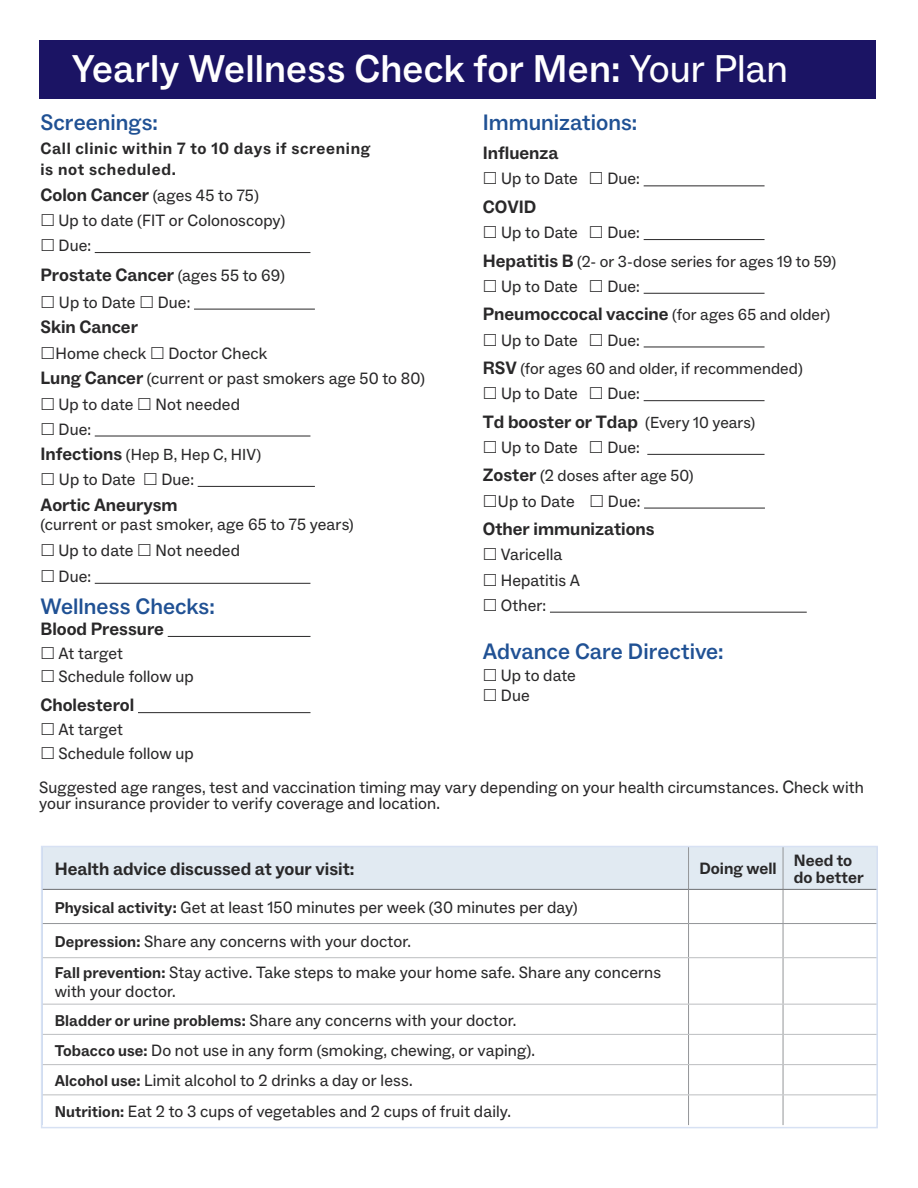
<style>
.page{position:relative;width:918px;height:1188px;background:#fff}
.page>*{position:absolute;margin:0;border:0;box-sizing:border-box;transform-origin:0 0}
.t1{font:500 39px "ABC Social";letter-spacing:.005em;color:#fff}
.Main_table{font:500 22.5px "ABC Social";color:#205194}
.Level_1-_checkbox{font:500 22.5px "ABC Social";color:#205194}
.Main_table_-_tight_1{font:700 18px "ABC Social";color:#292829}
.Main_table-2{font:700 18px "ABC Social";color:#292829}
.Main_table-3{font:16.5px/30.3px "ABC Social";letter-spacing:.005em;color:#292829}
.Main_table-4{font:700 16.5px/21px "ABC Social";letter-spacing:.04em;color:#292829}
.Main_table-5{font:700 16.5px/16.5px "ABC Social";letter-spacing:.005em;color:#292829}
.Main_table-6{font:700 16.5px "ABC Social";color:#292829}
.Main_table_-_tight_1-2{font:16.2px "ABC Social";letter-spacing:.005em;color:#292829}
.Main_table-7{font:16.2px "ABC Social";letter-spacing:.005em;color:#292829}
.s1{font-weight:400}
.s2{font-weight:700;font-size:18px}
.s3{font-weight:400;font-size:16.5px}
.s4{font-size:16.5px}
.s5{font-weight:400;font-size:16.2px}
.s6{font-size:18px}
.s7{font-weight:700;font-size:15.75px}
</style>
<div class="page">
<div style="left:39px;top:40px;width:837px;height:58px;background:#1b1464"></div>
<hr style="left:95px;top:252px;width:215px;height:1px;background:#292829">
<hr style="left:194px;top:309px;width:121px;height:1px;background:#292829">
<hr style="left:95px;top:436px;width:215px;height:1px;background:#292829">
<hr style="left:198px;top:486px;width:117px;height:1px;background:#292829">
<hr style="left:95px;top:583px;width:215px;height:1px;background:#292829">
<hr style="left:168px;top:636px;width:143px;height:1px;background:#292829">
<hr style="left:138px;top:712px;width:173px;height:1px;background:#292829">
<hr style="left:644px;top:186px;width:121px;height:1px;background:#292829">
<hr style="left:644px;top:239px;width:121px;height:1px;background:#292829">
<hr style="left:644px;top:293px;width:121px;height:1px;background:#292829">
<hr style="left:644px;top:347px;width:121px;height:1px;background:#292829">
<hr style="left:644px;top:400px;width:121px;height:1px;background:#292829">
<hr style="left:647px;top:454px;width:118px;height:1px;background:#292829">
<hr style="left:644px;top:508px;width:121px;height:1px;background:#292829">
<hr style="left:550px;top:612px;width:257px;height:1px;background:#292829">
<div style="left:44px;top:849px;width:831px;height:40px;background:#e1eaf2"></div>
<hr style="left:688px;top:847px;width:1px;height:42px;background:#939598">
<hr style="left:783px;top:847px;width:1px;height:42px;background:#939598">
<hr style="left:688px;top:890px;width:1px;height:33px;background:#939598">
<hr style="left:783px;top:890px;width:1px;height:33px;background:#939598">
<hr style="left:688px;top:924px;width:1px;height:33px;background:#939598">
<hr style="left:783px;top:924px;width:1px;height:33px;background:#939598">
<hr style="left:688px;top:958px;width:1px;height:46px;background:#939598">
<hr style="left:783px;top:958px;width:1px;height:46px;background:#939598">
<svg style="left:688px;top:1005px;width:1px;height:89px"></svg>
<svg style="left:783px;top:1005px;width:1px;height:89px"></svg>
<hr style="left:688px;top:1095px;width:1px;height:30px;background:#939598">
<hr style="left:783px;top:1095px;width:1px;height:30px;background:#939598">
<hr style="left:43px;top:889px;width:646px;height:1px;background:#6d6e71">
<hr style="left:689px;top:889px;width:94px;height:1px;background:#6d6e71">
<hr style="left:783px;top:889px;width:94px;height:1px;background:#6d6e71">
<hr style="left:43px;top:923px;width:646px;height:1px;background:#939598">
<hr style="left:689px;top:923px;width:94px;height:1px;background:#939598">
<hr style="left:783px;top:923px;width:94px;height:1px;background:#939598">
<hr style="left:43px;top:957px;width:646px;height:1px;background:#bcbec0">
<hr style="left:689px;top:957px;width:94px;height:1px;background:#bcbec0">
<hr style="left:783px;top:957px;width:94px;height:1px;background:#bcbec0">
<hr style="left:43px;top:1004px;width:646px;height:1px;background:#bcbec0">
<hr style="left:689px;top:1004px;width:94px;height:1px;background:#bcbec0">
<hr style="left:783px;top:1004px;width:94px;height:1px;background:#bcbec0">
<hr style="left:43px;top:1034px;width:646px;height:1px;background:#bcbec0">
<hr style="left:689px;top:1034px;width:94px;height:1px;background:#bcbec0">
<hr style="left:783px;top:1034px;width:94px;height:1px;background:#bcbec0">
<hr style="left:43px;top:1064px;width:646px;height:1px;background:#bcbec0">
<hr style="left:689px;top:1064px;width:94px;height:1px;background:#bcbec0">
<hr style="left:783px;top:1064px;width:94px;height:1px;background:#bcbec0">
<hr style="left:43px;top:1094px;width:646px;height:1px;background:#bcbec0">
<hr style="left:689px;top:1094px;width:94px;height:1px;background:#bcbec0">
<hr style="left:783px;top:1094px;width:94px;height:1px;background:#bcbec0">
<div style="left:41px;top:846px;width:837px;height:282px;border:2px solid #d7e1f3"></div>
<p class="t1" style="left:72px;top:45px;width:718px">Yearly Wellness Check for Men: <span class="s1">Your Plan</span></p>
<p class="Main_table" style="left:40px;top:109px;width:119px">Screenings:</p>
<p class="Main_table-4" style="left:40px;top:139px;width:331px">Call clinic within 7 to 10 days if screening is not scheduled.</p>
<p class="Main_table-3" style="left:40px;top:180px;width:220px"><span class="s2">Colon Cancer</span> (ages 45 to 75)</p>
<p class="Main_table-3" style="left:58px;top:206px;width:228px">Up to date (FIT or Colonoscopy)</p>
<p class="Main_table-3" style="left:58px;top:231px;width:34px">Due:</p>
<p class="Main_table-2" style="left:40px;top:264px;width:246px">Prostate Cancer <span class="s3">(ages 55 to 69)</span></p>
<p class="Main_table-3" style="left:59px;top:287px;width:78px">Up to Date</p>
<p class="Main_table-3" style="left:158px;top:287px;width:34px">Due:</p>
<p class="Main_table-2" style="left:40px;top:316px;width:99px">Skin Cancer</p>
<p class="Main_table-3" style="left:56px;top:338px;width:92px">Home check</p>
<p class="Main_table-3" style="left:168px;top:338px;width:100px">Doctor Check</p>
<p class="Main_table-3" style="left:40px;top:364px;width:386px"><span class="s2">Lung Cancer</span> (current or past smokers age 50 to 80)</p>
<p class="Main_table-3" style="left:58px;top:389px;width:77px">Up to date</p>
<p class="Main_table-3" style="left:156px;top:389px;width:86px">Not needed</p>
<p class="Main_table-3" style="left:58px;top:414px;width:34px">Due:</p>
<p class="Main_table-7" style="left:40px;top:444px;width:222px"><span class="s2">Infections</span> (Hep B, Hep C, HIV)</p>
<p class="Main_table-3" style="left:59px;top:465px;width:78px">Up to Date</p>
<p class="Main_table-3" style="left:161px;top:465px;width:34px">Due:</p>
<p class="Main_table-2" style="left:40px;top:493px;width:139px">Aortic Aneurysm</p>
<p class="Main_table-3" style="left:40px;top:510px;width:315px">(current or past smoker, age 65 to 75 years)</p>
<p class="Main_table-3" style="left:58px;top:535px;width:77px">Up to date</p>
<p class="Main_table-3" style="left:156px;top:535px;width:86px">Not needed</p>
<p class="Main_table-3" style="left:58px;top:561px;width:34px">Due:</p>
<p class="Main_table" style="left:40px;top:592px;width:176px">Wellness Checks:</p>
<p class="Main_table-2" style="left:40px;top:618px;width:125px">Blood Pressure</p>
<p class="Main_table-3" style="left:58px;top:638px;width:66px">At target</p>
<p class="Main_table-3" style="left:58px;top:662px;width:137px">Schedule follow up</p>
<p class="Main_table-2" style="left:40px;top:694px;width:95px">Cholesterol</p>
<p class="Main_table-3" style="left:58px;top:715px;width:66px">At target</p>
<p class="Main_table-3" style="left:58px;top:738px;width:137px">Schedule follow up</p>
<p class="Level_1-_checkbox" style="left:483px;top:109px;width:156px">Immunizations:</p>
<p class="Main_table_-_tight_1" style="left:483px;top:142px;width:77px">Influenza</p>
<p class="Main_table-3" style="left:501px;top:164px;width:78px">Up to Date</p>
<p class="Main_table-3" style="left:607px;top:164px;width:34px">Due:</p>
<p class="Main_table_-_tight_1" style="left:483px;top:196px;width:55px">COVID</p>
<p class="Main_table-3" style="left:501px;top:218px;width:78px">Up to Date</p>
<p class="Main_table-3" style="left:607px;top:218px;width:34px">Due:</p>
<p class="Main_table_-_tight_1-2" style="left:483px;top:251px;width:355px"><span class="s2">Hepatitis B</span> <span class="s4">(</span>2- or 3-dose series for ages 19 to 59)</p>
<p class="Main_table-3" style="left:501px;top:271px;width:78px">Up to Date</p>
<p class="Main_table-3" style="left:607px;top:271px;width:34px">Due:</p>
<p class="Main_table_-_tight_1" style="left:483px;top:303px;width:349px">Pneumoccocal vaccine <span class="s5">(for ages 65 and older)</span></p>
<p class="Main_table-3" style="left:501px;top:325px;width:78px">Up to Date</p>
<p class="Main_table-3" style="left:607px;top:325px;width:34px">Due:</p>
<p class="Main_table_-_tight_1-2" style="left:483px;top:359px;width:321px"><span class="s2">RSV</span> (for ages 60 and older, if recommended)</p>
<p class="Main_table-3" style="left:501px;top:379px;width:78px">Up to Date</p>
<p class="Main_table-3" style="left:607px;top:379px;width:34px">Due:</p>
<p class="Main_table_-_tight_1" style="left:483px;top:411px;width:274px">Td booster or Tdap <span class="s3">(</span><span class="s5">Every 10 years)</span></p>
<p class="Main_table-3" style="left:501px;top:432px;width:78px">Up to Date</p>
<p class="Main_table-3" style="left:607px;top:432px;width:34px">Due:</p>
<p class="Main_table_-_tight_1-2" style="left:483px;top:466px;width:212px"><span class="s2">Zoster</span> <span class="s4">(2</span> doses after age 50)</p>
<p class="Main_table-3" style="left:498px;top:486px;width:78px">Up to Date</p>
<p class="Main_table-3" style="left:608px;top:486px;width:34px">Due:</p>
<p class="Main_table_-_tight_1" style="left:483px;top:518px;width:173px">Other immunizations</p>
<p class="Main_table-3" style="left:501px;top:540px;width:63px">Varicella</p>
<p class="Main_table-3" style="left:501px;top:565px;width:81px">Hepatitis A</p>
<p class="Main_table-3" style="left:501px;top:590px;width:47px">Other:</p>
<p class="Main_table" style="left:483px;top:638px;width:242px">Advance Care Directive:</p>
<p class="Main_table-3" style="left:501px;top:660px;width:77px">Up to date</p>
<p class="Main_table-3" style="left:501px;top:681px;width:30px">Due</p>
<p class="Main_table-3" style="left:39px;top:779px;width:826px;line-height:16.5px">Suggested age ranges, test and vaccination timing may vary depending on your health circumstances. <span class="s6">C</span>heck with your insurance provider to verify coverage and location.</p>
<p class="Main_table_-_tight_1" style="left:55px;top:858px;width:301px">Health advice discussed at your visit:</p>
<p class="Main_table-6" style="left:699px;top:859px;width:79px">Doing well</p>
<p class="Main_table-5" style="left:794px;top:853px;width:71px">Need to do better</p>
<p class="Main_table-3" style="left:55px;top:890px;width:524px;line-height:34.2px"><span class="s7">Physical activity:</span> Get at least 150 minutes per week (30 minutes per day)<br><span class="s7">Depression:</span> Share any concerns with your doctor.</p>
<p class="Main_table-3" style="left:55px;top:963px;width:608px;line-height:19.5px"><span class="s7">Fall prevention:</span> Stay active. Take steps to make your home safe. Share any concerns with your doctor.</p>
<p class="Main_table-3" style="left:55px;top:1005px;width:482px"><span class="s7">Bladder or urine problems:</span> Share any concerns with your doctor.<br><span class="s7">Tobacco use:</span> Do not use in any form (smoking, chewing, or vaping).<br><span class="s7">Alcohol use:</span> Limit alcohol to 2 drinks a day or less.<br><span class="s7">Nutrition:</span> Eat 2 to 3 cups of vegetables and 2 cups of fruit daily.</p>
</div>
